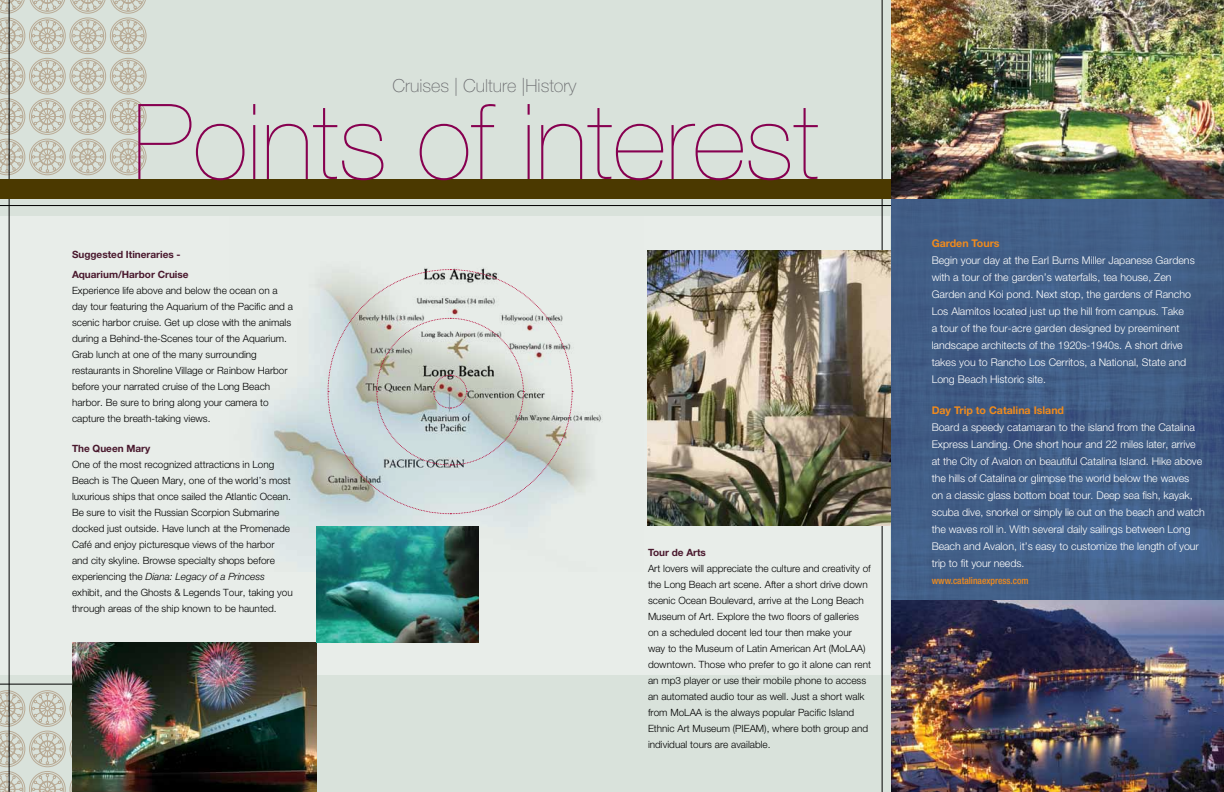
<style>
.page{position:relative;width:1224px;height:792px;background:#d9e2db}
.page>*{position:absolute;margin:0;border:0;box-sizing:border-box;transform-origin:0 0}
.t1{font:200 105px "Helvetica Neue LT Std";color:#870050}
.t2{font:100 18px "Helvetica Neue LT Std";color:#6d6e71}
.t3{font:300 10.6px/17px "Helvetica Neue LT Std";color:#fff}
.t4{font:700 10.6px "Helvetica Neue LT Std";color:#f08b1d}
.t5{font:300 10px/16px "Helvetica Neue LT Std";color:#000}
.t6{font:700 10px/20px "Helvetica Neue LT Std";color:#49182d}
.t7{font:500 condensed 9.6px "Helvetica Neue LT Std";color:#f08b1d}
.s1{font-style:italic}
</style>
<div class="page">
<div style="left:0;top:216px;width:890px;height:459px;background:#e8ede9"></div>
<img style="left:891px;top:198px;width:333px;height:402px">
<hr style="left:882px;top:0;width:1px;height:792px;background:#000">
<img style="left:891px;top:600px;width:333px;height:192px">
<svg style="left:0;top:690px;width:73px;height:102px"></svg>
<svg style="left:0;top:0;width:146px;height:175px"></svg>
<img style="left:255px;top:267px;width:348px;height:289px">
<svg style="left:328px;top:269px;width:245px;height:245px"></svg>
<hr style="left:0;top:205px;width:891px;height:1px;background:#000">
<hr style="left:9px;top:0;width:1px;height:792px;background:#000">
<div style="left:0;top:179px;width:1224px;height:19px;background:#4b3900"></div>
<hr style="left:0;top:684px;width:301px;height:1px;background:#000">
<img style="left:891px;top:0;width:333px;height:198px">
<img style="left:647px;top:251px;width:244px;height:275px">
<img style="left:73px;top:642px;width:243px;height:150px">
<img style="left:316px;top:526px;width:163px;height:116px">
<h2 class="t2" style="left:392px;top:75px;width:186px">Cruises | Culture |History</h2>
<h1 class="t1" style="left:133px;top:81px;width:688px">Points of interest</h1>
<p class="t6" style="left:72px;top:245px;width:118px">Suggested Itineraries -<br>Aquarium/Harbor Cruise</p>
<p class="t5" style="left:72px;top:283px;width:222px">Experience life above and below the ocean on a day tour featuring the Aquarium of the Pacific and a scenic harbor cruise. Get up close with the animals during a Behind-the-Scenes tour of the Aquarium.<br>Grab lunch at one of the many surrounding restaurants in Shoreline Village or Rainbow Harbor before your narrated cruise of the Long Beach harbor. Be sure to bring along your camera to capture the breath-taking views.</p>
<p class="t6" style="left:72px;top:438px;width:80px">The Queen Mary</p>
<p class="t5" style="left:72px;top:456px;width:222px">One of the most recognized attractions in Long Beach is The Queen Mary, one of the world’s most luxurious ships that once sailed the Atlantic Ocean.<br>Be sure to visit the Russian Scorpion Submarine docked just outside. Have lunch at the Promenade Café and enjoy picturesque views of the harbor and city skyline. Browse specialty shops before experiencing the <span class="s1">Diana: Legacy of a Princess </span>exhibit, and the Ghosts &amp; Legends Tour, taking you through areas of the ship known to be haunted.</p>
<p class="t6" style="left:648px;top:543px;width:59px">Tour de Arts</p>
<p class="t5" style="left:648px;top:561px;width:225px">Art lovers will appreciate the culture and creativity of the Long Beach art scene. After a short drive down scenic Ocean Boulevard, arrive at the Long Beach Museum of Art. Explore the two floors of galleries on a scheduled docent led tour then make your way to the Museum of Latin American Art (MoLAA) downtown. Those who prefer to go it alone can rent an mp3 player or use their mobile phone to access an automated audio tour as well. Just a short walk from MoLAA is the always popular Pacific Island Ethnic Art Museum (PIEAM), where both group and individual tours are available.</p>
<p class="t4" style="left:932px;top:237px;width:69px">Garden Tours</p>
<p class="t3" style="left:932px;top:252px;width:265px">Begin your day at the Earl Burns Miller Japanese Gardens with a tour of the garden’s waterfalls, tea house, Zen Garden and Koi pond. Next stop, the gardens of Rancho Los Alamitos located just up the hill from campus. Take<br>a tour of the four-acre garden designed by preeminent landscape architects of the 1920s-1940s. A short drive takes you to Rancho Los Cerritos, a National, State and Long Beach Historic site.</p>
<p class="t4" style="left:932px;top:404px;width:134px">Day Trip to Catalina Island</p>
<p class="t3" style="left:932px;top:419px;width:275px">Board a speedy catamaran to the island from the Catalina Express Landing. One short hour and 22 miles later, arrive at the City of Avalon on beautiful Catalina Island. Hike above the hills of Catalina or glimpse the world below the waves<br>on a classic glass bottom boat tour. Deep sea fish, kayak, scuba dive, snorkel or simply lie out on the beach and watch the waves roll in. With several daily sailings between Long Beach and Avalon, it’s easy to customize the length of your trip to fit your needs.</p>
<p class="t7" style="left:932px;top:575px;width:98px">www.catalinaexpress.com</p>
</div>
